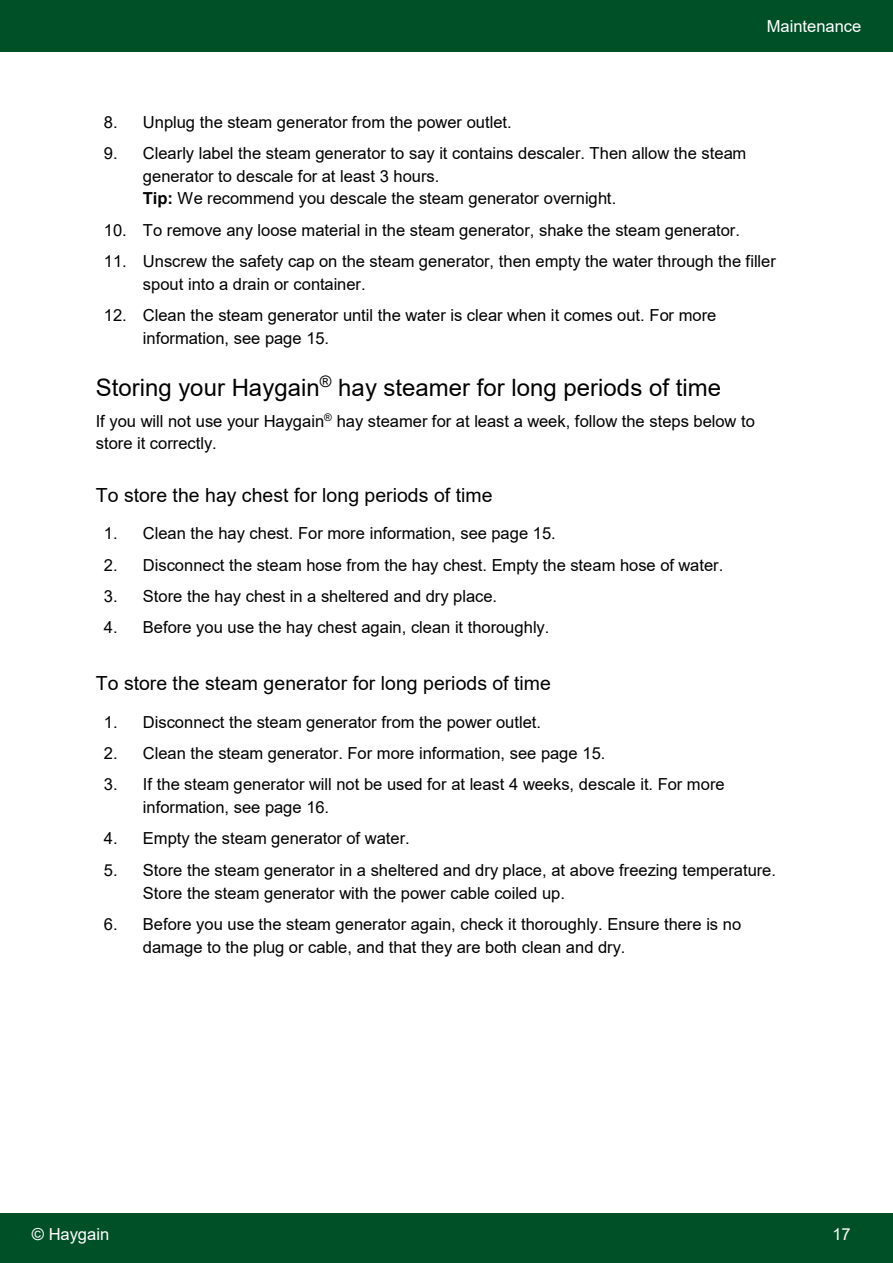
<style>
.page{position:relative;width:893px;height:1263px;background:#fff}
.page>*{position:absolute;margin:0;border:0;box-sizing:border-box;transform-origin:0 0}
.t1{font:24px "Arial";color:#000}
.t2{font:19.5px "Arial";color:#000}
.t3{font:16.5px/22.6px "Arial";color:#000}
.t4{font:16.5px "Arial";color:#fff}
.s1{font-weight:700}
</style>
<div class="page">
<div style="left:0;top:0;width:893px;height:52px;background:#005027"></div>
<div style="left:0;top:1214px;width:893px;height:49px;background:#005027"></div>
<p class="t4" style="left:767px;top:15px;width:96px">Maintenance</p>
<p class="t3" style="left:104px;top:110px;width:409px">8. Unplug the steam generator from the power outlet.</p>
<p class="t3" style="left:143px;top:142px;width:605px;text-indent:-39px">9. Clearly label the steam generator to say it contains descaler. Then allow the steam generator to descale for at least 3 hours.<br><span class="s1">Tip:</span> We recommend you descale the steam generator overnight.</p>
<p class="t3" style="left:104px;top:219px;width:638px">10. To remove any loose material in the steam generator, shake the steam generator.</p>
<p class="t3" style="left:143px;top:250px;width:634px;text-indent:-39px">11. Unscrew the safety cap on the steam generator, then empty the water through the filler spout into a drain or container.</p>
<p class="t3" style="left:143px;top:304px;width:575px;text-indent:-39px">12. Clean the steam generator until the water is clear when it comes out. For more information, see page 15.</p>
<h1 class="t1" style="left:96px;top:371px;width:627px">Storing your Haygain<sup>®</sup> hay steamer for long periods of time</h1>
<p class="t3" style="left:96px;top:409px;width:661px">If you will not use your Haygain<sup>®</sup> hay steamer for at least a week, follow the steps below to store it correctly.</p>
<p class="t2" style="left:96px;top:482px;width:398px">To store the hay chest for long periods of time</p>
<p class="t3" style="left:104px;top:522px;width:453px">1. Clean the hay chest. For more information, see page 15.</p>
<p class="t3" style="left:104px;top:553px;width:621px">2. Disconnect the steam hose from the hay chest. Empty the steam hose of water.</p>
<p class="t3" style="left:104px;top:585px;width:395px">3. Store the hay chest in a sheltered and dry place.</p>
<p class="t3" style="left:104px;top:616px;width:447px">4. Before you use the hay chest again, clean it thoroughly.</p>
<p class="t2" style="left:96px;top:670px;width:457px">To store the steam generator for long periods of time</p>
<p class="t3" style="left:104px;top:710px;width:439px">1. Disconnect the steam generator from the power outlet.</p>
<p class="t3" style="left:104px;top:742px;width:503px">2. Clean the steam generator. For more information, see page 15.</p>
<p class="t3" style="left:143px;top:773px;width:583px;text-indent:-39px">3. If the steam generator will not be used for at least 4 weeks, descale it. For more information, see page 16.</p>
<p class="t3" style="left:104px;top:827px;width:307px">4. Empty the steam generator of water.</p>
<p class="t3" style="left:143px;top:858px;width:635px;text-indent:-39px">5. Store the steam generator in a sheltered and dry place, at above freezing temperature.<br>Store the steam generator with the power cable coiled up.</p>
<p class="t3" style="left:143px;top:912px;width:600px;text-indent:-39px">6. Before you use the steam generator again, check it thoroughly. Ensure there is no damage to the plug or cable, and that they are both clean and dry.</p>
<p class="t4" style="left:32px;top:1223px;width:79px">© Haygain</p>
<p class="t4" style="left:832px;top:1223px;width:20px">17</p>
</div>
